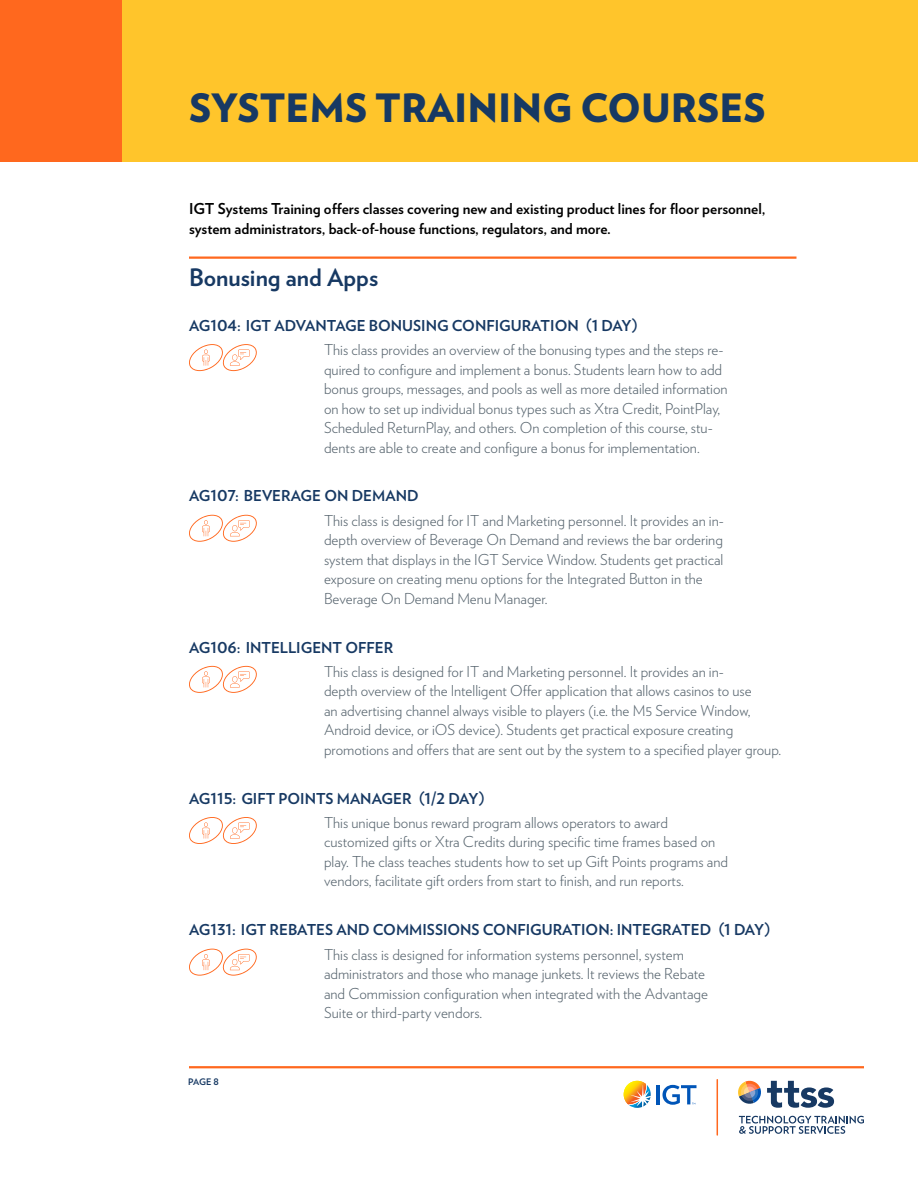
<style>
.page{position:relative;width:918px;height:1188px;background:#fff}
.page>*{position:absolute;margin:0;border:0;box-sizing:border-box;transform-origin:0 0}
.t1{font:900 39px "Verlag";color:#173963}
.t2{font:700 24px "Verlag";color:#173963}
.t3{font:300 15px/19.5px "Verlag";color:#596670}
.t4{font:700 15px "Verlag";color:#173963}
.t5{font:700 15px/19.5px "Verlag";color:#000}
.t6{font:700 9px "Verlag";color:#173963}
</style>
<div class="page">
<div style="left:122px;top:0;width:796px;height:162px;background:#ffc52b"></div>
<div style="left:0;top:0;width:122px;height:162px;background:#ff681e"></div>
<hr style="left:189px;top:1066px;width:675px;height:2px;background:#ff681e">
<hr style="left:189px;top:256px;width:607px;height:3px;background:#ff681e">
<svg style="left:189px;top:344px;width:68px;height:27px"></svg>
<svg style="left:189px;top:515px;width:68px;height:27px"></svg>
<svg style="left:189px;top:666px;width:68px;height:27px"></svg>
<svg style="left:189px;top:817px;width:68px;height:27px"></svg>
<svg style="left:189px;top:949px;width:68px;height:27px"></svg>
<hr style="left:657px;top:1085px;width:3px;height:19px;background:#0055b8">
<svg style="left:624px;top:1081px;width:27px;height:27px"></svg>
<svg style="left:663px;top:1085px;width:34px;height:20px"></svg>
<hr style="left:717px;top:1080px;width:1px;height:55px;background:#ff681e">
<svg style="left:739px;top:1116px;width:125px;height:18px"></svg>
<svg style="left:738px;top:1080px;width:96px;height:28px"></svg>
<h1 class="t1" style="left:189px;top:75px;width:578px">SYSTEMS TRAINING COURSES</h1>
<p class="t5" style="left:189px;top:199px;width:578px">IGT Systems Training offers classes covering new and existing product lines for floor personnel, system administrators, back-of-house functions, regulators, and more.</p>
<h2 class="t2" style="left:189px;top:258px;width:191px">Bonusing and Apps</h2>
<p class="t4" style="left:189px;top:314px;width:450px">AG104: IGT ADVANTAGE BONUSING CONFIGURATION (1 DAY)</p>
<p class="t3" style="left:324px;top:339px;width:405px">This class provides an overview of the bonusing types and the steps re&shy;quired to configure and implement a bonus. Students learn how to add bonus groups, messages, and pools as well as more detailed information on how to set up individual bonus types such as Xtra Credit, PointPlay, Scheduled ReturnPlay, and others. On completion of this course, stu&shy;dents are able to create and configure a bonus for implementation.</p>
<p class="t4" style="left:189px;top:484px;width:231px">AG107: BEVERAGE ON DEMAND</p>
<p class="t3" style="left:324px;top:510px;width:402px">This class is designed for IT and Marketing personnel. It provides an in&shy;depth overview of Beverage On Demand and reviews the bar ordering system that displays in the IGT Service Window. Students get practical exposure on creating menu options for the Integrated Button in the Beverage On Demand Menu Manager.</p>
<p class="t4" style="left:189px;top:635px;width:206px">AG106: INTELLIGENT OFFER</p>
<p class="t3" style="left:324px;top:661px;width:459px">This class is designed for IT and Marketing personnel. It provides an in-<br>depth overview of the Intelligent Offer application that allows casinos to use<br>an advertising channel always visible to players (i.e. the M5 Service Window, Android device, or iOS device). Students get practical exposure creating promotions and offers that are sent out by the system to a specified player group.</p>
<p class="t4" style="left:189px;top:786px;width:297px">AG115: GIFT POINTS MANAGER (1/2 DAY)</p>
<p class="t3" style="left:324px;top:812px;width:406px">This unique bonus reward program allows operators to award customized gifts or Xtra Credits during specific time frames based on play. The class teaches students how to set up Gift Points programs and vendors, facilitate gift orders from start to finish, and run reports.</p>
<p class="t4" style="left:189px;top:918px;width:583px">AG131: IGT REBATES AND COMMISSIONS CONFIGURATION: INTEGRATED (1 DAY)</p>
<p class="t3" style="left:324px;top:944px;width:386px">This class is designed for information systems personnel, system administrators and those who manage junkets. It reviews the Rebate and Commission configuration when integrated with the Advantage Suite or third-party vendors.</p>
<p class="t6" style="left:188px;top:1075px;width:32px">PAGE 8</p>
</div>
